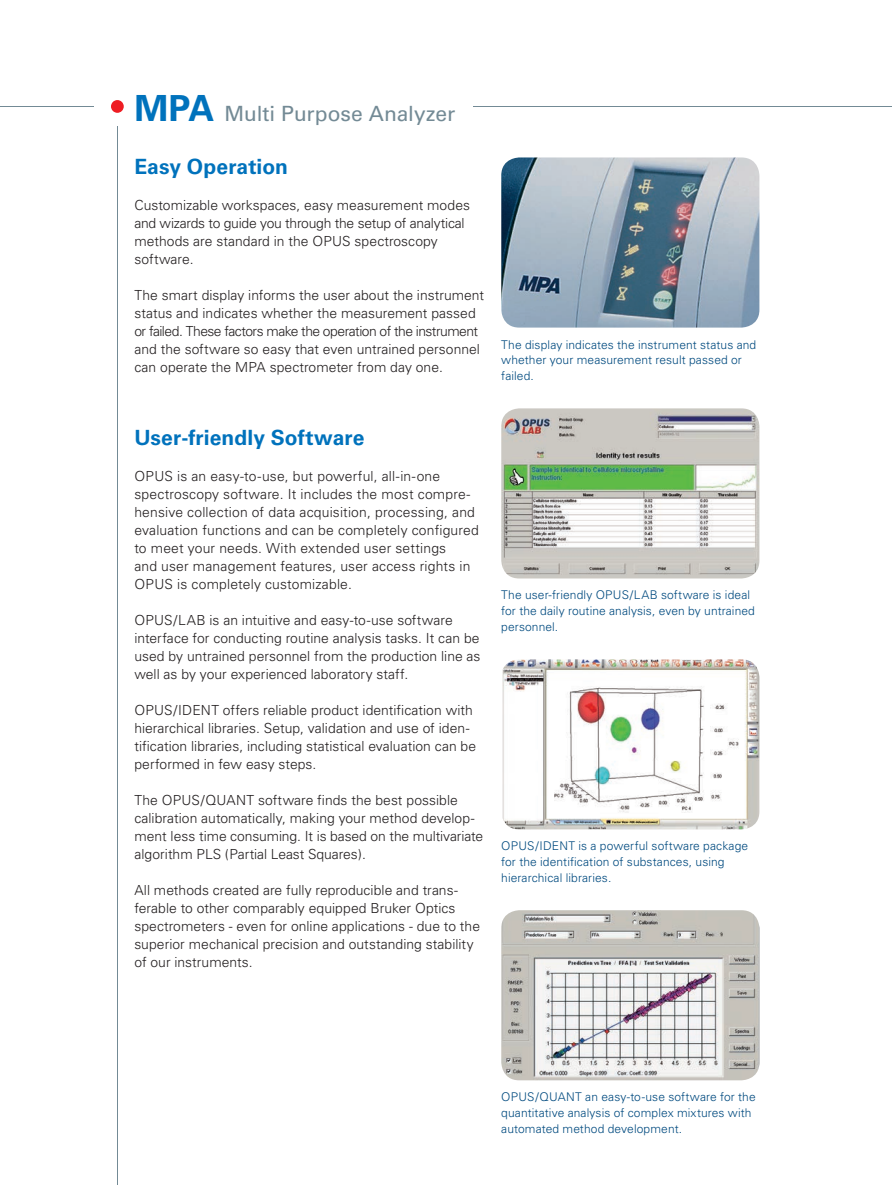
<style>
.page{position:relative;width:892px;height:1185px;background:#fff}
.page>*{position:absolute;margin:0;border:0;box-sizing:border-box;transform-origin:0 0}
.t1{font:700 21px "Univers";letter-spacing:.005em;color:#0072bc}
.t2{font:21px "Univers";color:#738a95}
.t3{font:300 13.8px/18px "Univers";letter-spacing:.005em;color:#231f20}
.t4{font:300 12px/15.8px "Univers";letter-spacing:.01em;color:#004a7f}
.s1{font-weight:700;font-size:36px;color:#0072bc}
</style>
<div class="page">
<hr style="left:117px;top:126px;width:1px;height:1059px;background:#738a95">
<hr style="left:472px;top:106px;width:419px;height:1px;background:#738a95">
<div style="left:111px;top:100px;width:13px;height:13px;background:#ee1d23;border-radius:50%"></div>
<hr style="left:0;top:106px;width:93px;height:1px;background:#738a95">
<img style="left:501px;top:157px;width:258px;height:171px">
<img style="left:501px;top:408px;width:258px;height:170px">
<img style="left:501px;top:910px;width:258px;height:170px">
<img style="left:502px;top:659px;width:257px;height:170px">
<h1 class="t2" style="left:134px;top:101px;width:322px"><span class="s1">MPA</span> Multi Purpose Analyzer</h1>
<h1 class="t1" style="left:134px;top:155px;width:155px">Easy Operation</h1>
<p class="t3" style="left:134px;top:197px;width:337px">Customizable workspaces, easy measurement modes and wizards to guide you through the setup of analytical methods are standard in the OPUS spectroscopy software.</p>
<p class="t3" style="left:134px;top:287px;width:351px">The smart display informs the user about the instrument status and indicates whether the measurement passed or failed. These factors make the operation of the instrument and the software so easy that even untrained personnel can operate the MPA spectrometer from day one.</p>
<p class="t4" style="left:501px;top:336px;width:256px">The display indicates the instrument status and whether your measurement result passed or failed.</p>
<h1 class="t1" style="left:134px;top:425px;width:231px">User-friendly Software</h1>
<p class="t3" style="left:134px;top:467px;width:346px">OPUS is an easy-to-use, but powerful, all-in-one spectroscopy software. It includes the most compre&shy;hensive collection of data acquisition, processing, and evaluation functions and can be completely configured to meet your needs. With extended user settings<br>and user management features, user access rights in OPUS is completely customizable.</p>
<p class="t3" style="left:134px;top:611px;width:347px">OPUS/LAB is an intuitive and easy-to-use software interface for conducting routine analysis tasks. It can be used by untrained personnel from the production line as well as by your experienced laboratory staff.</p>
<p class="t3" style="left:134px;top:701px;width:343px">OPUS/IDENT offers reliable product identification with hierarchical libraries. Setup, validation and use of iden&shy;tification libraries, including statistical evaluation can be performed in few easy steps.</p>
<p class="t3" style="left:134px;top:791px;width:350px">The OPUS/QUANT software finds the best possible calibration automatically, making your method develop&shy;ment less time consuming. It is based on the multivariate algorithm PLS (Partial Least Squares).</p>
<p class="t3" style="left:134px;top:881px;width:347px">All methods created are fully reproducible and trans&shy;ferable to other comparably equipped Bruker Optics spectrometers - even for online applications - due to the superior mechanical precision and outstanding stability of our instruments.</p>
<p class="t4" style="left:501px;top:587px;width:255px">The user-friendly OPUS/LAB software is ideal for the daily routine analysis, even by untrained personnel.</p>
<p class="t4" style="left:501px;top:838px;width:248px">OPUS/IDENT is a powerful software package for the identification of substances, using hierarchical libraries.</p>
<p class="t4" style="left:501px;top:1089px;width:256px">OPUS/QUANT an easy-to-use software for the quantitative analysis of complex mixtures with automated method development.</p>
</div>
